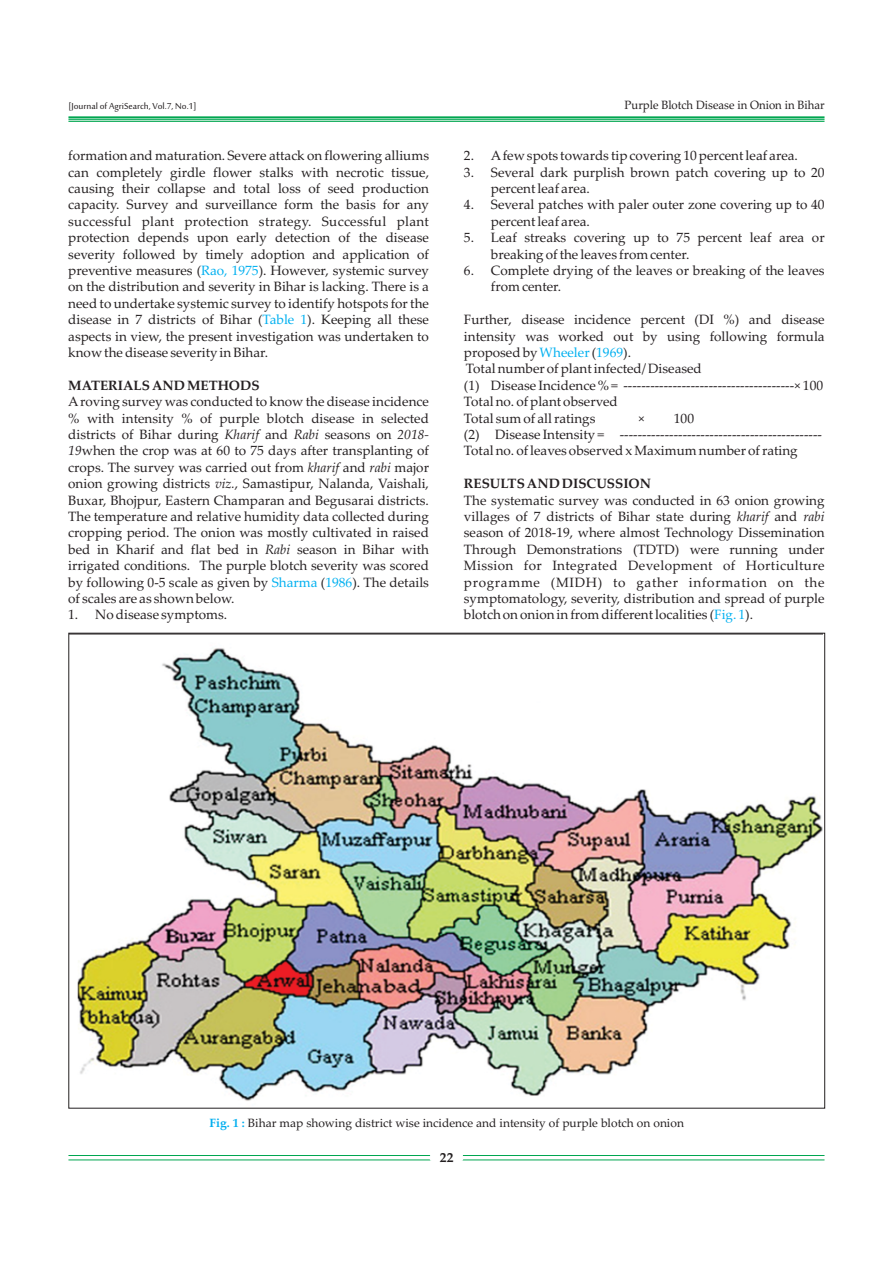
<style>
.page{position:relative;width:893px;height:1263px;background:#fff}
.page>*{position:absolute;margin:0;border:0;box-sizing:border-box;transform-origin:0 0}
.t1{font:13.5px/16.4px "Palatino Linotype";color:#241f21}
.t2{font:13.5px/16.4px "Palatino Linotype";color:#231f20;text-align:justify}
.t3{font:700 13.5px "Palatino Linotype";color:#241f21}
.t4{font:700 13.5px "Palatino Linotype";color:#231f20}
.t5{font:12px "Palatino Linotype";color:#231f20}
.t6{font:12px "Palatino Linotype";color:#231f20;scale:.95 1}
.t7{font:12px "Sakkal Majalla";color:#231f20}
.s1{color:#00b0f0}
.s2{font-style:italic}
.s3{color:#231f20}
.s4{font-weight:700;color:#00aeef}
</style>
<div class="page">
<hr style="left:68px;top:1155px;width:756px;height:1px;background:#00a650">
<hr style="left:68px;top:1159px;width:756px;height:1px;background:#00a650">
<div style="left:430px;top:1153px;width:33px;height:9px;background:#fff;border:1px solid #fff;border-radius:4px"></div>
<hr style="left:68px;top:116px;width:756px;height:2px;background:#00a650">
<hr style="left:68px;top:119px;width:756px;height:1px;background:#00a650">
<hr style="left:68px;top:121px;width:756px;height:1px;background:#00a650">
<img style="left:77px;top:648px;width:745px;height:453px">
<p class="t7" style="left:68px;top:101px;width:129px">[Journal of AgriSearch, Vol.7, No.1]</p>
<p class="t6" style="left:625px;top:101px;width:212px">Purple Blotch Disease in Onion in Bihar</p>
<p class="t2" style="left:68px;top:149px;width:362px">formation and maturation. Severe attack on flowering alliums can completely girdle flower stalks with necrotic tissue, causing their collapse and total loss of seed production capacity. Survey and surveillance form the basis for any successful plant protection strategy. Successful plant protection depends upon early detection of the disease severity followed by timely adoption and application of preventive measures (<span class="s1">Rao, 1975</span>). However, systemic survey on the distribution and severity in Bihar is lacking. There is a need to undertake systemic survey to identify hotspots for the disease in 7 districts of Bihar (<span class="s1">Table 1</span>). Keeping all these aspects in view, the present investigation was undertaken to know the disease severity in Bihar.</p>
<p class="t3" style="left:68px;top:380px;width:193px">MATERIALS AND METHODS</p>
<p class="t1" style="left:68px;top:395px;width:362px">Aroving survey was conducted to know the disease incidence</p>
<p class="t1" style="left:68px;top:411px;width:362px">% with intensity % of purple blotch disease in selected</p>
<p class="t1" style="left:68px;top:428px;width:362px">districts of Bihar during <span class="s2">Kharif</span> and <span class="s2">Rabi</span> seasons on <span class="s2">2018-</span></p>
<p class="t1" style="left:68px;top:444px;width:362px"><span class="s2">19</span>when the crop was at 60 to 75 days after transplanting of</p>
<p class="t1" style="left:68px;top:460px;width:362px">crops. The survey was carried out from <span class="s2">kharif</span> and <span class="s2">rabi</span> major</p>
<p class="t1" style="left:68px;top:477px;width:362px">onion growing districts <span class="s2">viz.</span>, Samastipur, Nalanda, Vaishali,</p>
<p class="t1" style="left:68px;top:493px;width:362px">Buxar, Bhojpur, Eastern Champaran and Begusarai districts.</p>
<p class="t1" style="left:68px;top:510px;width:362px">The temperature and relative humidity data collected during</p>
<p class="t1" style="left:68px;top:526px;width:362px">cropping period. The onion was mostly cultivated in raised</p>
<p class="t1" style="left:68px;top:542px;width:362px">bed in Kharif and flat bed in <span class="s2">Rabi</span> season in Bihar with</p>
<p class="t1" style="left:68px;top:559px;width:362px">irrigated conditions. The purple blotch severity was scored</p>
<p class="t1" style="left:321px;top:575px;width:6px">(</p>
<p class="t1" style="left:68px;top:592px;width:168px">of scales are as shown below.</p>
<p class="t1" style="left:68px;top:608px;width:160px">1. No disease symptoms.</p>
<p class="t1" style="left:68px;top:575px;width:362px">by following 0-5 scale as given by <span class="s1">Sharma 1986</span>). The details</p>
<p class="t1" style="left:464px;top:149px;width:335px">2. Afew spots towards tip covering 10 percent leaf area.</p>
<p class="t1" style="left:491px;top:165px;width:335px;text-indent:-27px">3. Several dark purplish brown patch covering up to 20 percent leaf area.</p>
<p class="t1" style="left:491px;top:198px;width:335px;text-indent:-27px">4. Several patches with paler outer zone covering up to 40 percent leaf area.</p>
<p class="t1" style="left:491px;top:231px;width:335px;text-indent:-27px">5. Leaf streaks covering up to 75 percent leaf area or breaking of the leaves from center.</p>
<p class="t1" style="left:491px;top:264px;width:335px;text-indent:-27px">6. Complete drying of the leaves or breaking of the leaves from center.</p>
<p class="t1" style="left:464px;top:313px;width:362px;text-align:justify">Further, disease incidence percent (DI %) and disease intensity was worked out by using following formula proposed by<span class="s1">Wheeler 1969</span>).</p>
<p class="t1" style="left:464px;top:346px;width:361px;text-indent:128px">(<br>Total number of plant infected/ Diseased<br>(1) Disease Incidence % = --------------------------------------× 100<br>Total no. of plant observed<br>Total sum of all ratings</p>
<p class="t1" style="left:464px;top:411px;width:360px;text-indent:210px">100<br>(2) Disease Intensity = ---------------------------------------------<br>Total no. of leaves observed x Maximum number of rating</p>
<p class="t3" style="left:464px;top:478px;width:189px">RESULTS AND DISCUSSION</p>
<p class="t1" style="left:464px;top:493px;width:362px;text-align:justify">The systematic survey was conducted in 63 onion growing villages of 7 districts of Bihar state during <span class="s2">kharif</span> and <span class="s2">rabi </span>season of 2018-19, where almost Technology Dissemination Through Demonstrations (TDTD) were running under Mission for Integrated Development of Horticulture programme (MIDH) to gather information on the symptomatology, severity, distribution and spread of purple blotch on onion in from different localities (<span class="s1">Fig. 1</span><span class="s3">).</span></p>
<p class="t1" style="left:638px;top:411px;width:8px">×</p>
<p class="t5" style="left:210px;top:1118px;width:476px"><span class="s4">Fig. 1 :</span> Bihar map showing district wise incidence and intensity of purple blotch on onion</p>
<p class="t4" style="left:440px;top:1152px;width:15px">22</p>
</div>
